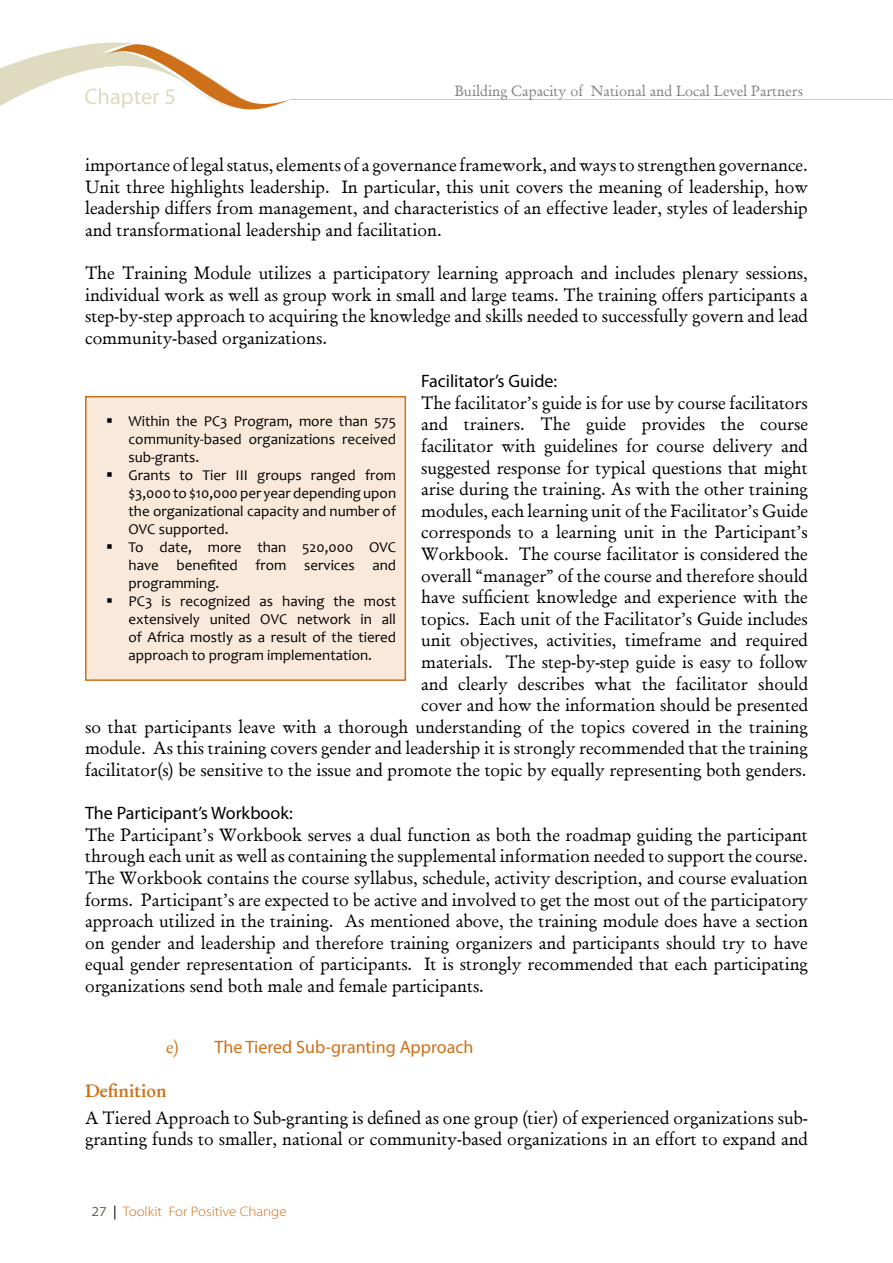
<style>
.page{position:relative;width:893px;height:1263px;background:#fff}
.page>*{position:absolute;margin:0;border:0;box-sizing:border-box;transform-origin:0 0}
.t1{font:22.5px "Myriad Pro";color:#dedbc1}
.t2{font:18px/21.6px "Garamond";color:#000;text-align:justify}
.t3{font:18px "Myriad Pro";color:#000}
.t4{font:18px "Myriad Pro";color:#ce7019}
.t5{font:700 18px "Garamond";color:#ce7019}
.t6{font:15px/18px "Candara";color:#000;text-align:justify}
.t7{font:15px "Garamond";color:#808285}
.t8{font:300 13.8px "Myriad Pro";color:#ce7019;scale:1.09 1}
.s1{font-family:"Garamond"}
.s2{font-weight:400;color:#6c6a57}
.s3{font-weight:400;color:#000}
</style>
<div class="page">
<svg style="left:0;top:43px;width:893px;height:67px"></svg>
<div style="left:86px;top:397px;width:319px;height:283px;background:#f8e9db"></div>
<div style="left:85px;top:396px;width:321px;height:285px;border:2px solid #ce7019"></div>
<p class="t1" style="left:85px;top:83px;width:93px">Chapter 5</p>
<p class="t7" style="left:455px;top:81px;width:350px">Building Capacity of National and Local Level Partners</p>
<p class="t2" style="left:85px;top:154px;width:724px">importance of legal status, elements of a governance framework, and ways to strengthen governance.<br>Unit three highlights leadership. In particular, this unit covers the meaning of leadership, how leadership differs from management, and characteristics of an effective leader, styles of leadership and transformational leadership and facilitation.</p>
<p class="t2" style="left:85px;top:262px;width:724px">The Training Module utilizes a participatory learning approach and includes plenary sessions, individual work as well as group work in small and large teams. The training offers participants a step-by-step approach to acquiring the knowledge and skills needed to successfully govern and lead community-based organizations.</p>
<p class="t3" style="left:421px;top:370px;width:138px">Facilitator’s Guide:</p>
<p class="t2" style="left:85px;top:392px;width:724px;text-align:right">The facilitator’s guide is for use by course facilitators<br>and trainers. The guide provides the course<br>facilitator with guidelines for course delivery and<br>suggested response for typical questions that might<br>arise during the training. As with the other training<br>modules, each learning unit of the Facilitator’s Guide<br>corresponds to a learning unit in the Participant’s<br>Workbook. The course facilitator is considered the<br>overall “manager” of the course and therefore should<br>have sufficient knowledge and experience with the<br>topics. Each unit of the Facilitator’s Guide includes<br>unit objectives, activities, timeframe and required<br>materials. The step-by-step guide is easy to follow<br>and clearly describes what the facilitator should<br>cover and how the information should be presented<br>so that participants leave with a thorough understanding of the topics covered in the training module. As this training covers gender and leadership it is strongly recommended that the training facilitator(s) be sensitive to the issue and promote the topic by equally representing both genders.</p>
<p class="t3" style="left:85px;top:802px;width:209px">The Participant’s Workbook:</p>
<p class="t2" style="left:85px;top:824px;width:724px">The Participant’s Workbook serves a dual function as both the roadmap guiding the participant through each unit as well as containing the supplemental information needed to support the course.<br>The Workbook contains the course syllabus, schedule, activity description, and course evaluation forms. Participant’s are expected to be active and involved to get the most out of the participatory approach utilized in the training. As mentioned above, the training module does have a section on gender and leadership and therefore training organizers and participants should try to have equal gender representation of participants. It is strongly recommended that each participating organizations send both male and female participants.</p>
<p class="t6" style="left:129px;top:412px;width:269px;text-indent:-22px">▪ Within the PC3 Program, more than 575 community-based organizations received sub-grants.</p>
<p class="t6" style="left:129px;top:466px;width:269px;text-indent:-22px">▪ Grants to Tier III groups ranged from $3,000 to $10,000 per year depending upon the organizational capacity and number of OVC supported.</p>
<p class="t6" style="left:129px;top:538px;width:269px;text-indent:-22px">▪ To date, more than 520,000 OVC have benefited from services and programming.</p>
<p class="t6" style="left:129px;top:592px;width:269px;text-indent:-22px">▪ PC3 is recognized as having the most extensively united OVC network in all of Africa mostly as a result of the tiered approach to program implementation.</p>
<p class="t4" style="left:166px;top:1036px;width:309px"><span class="s1">e)</span> The Tiered Sub-granting Approach</p>
<p class="t5" style="left:85px;top:1080px;width:83px">Definition</p>
<p class="t2" style="left:85px;top:1106px;width:724px">A Tiered Approach to Sub-granting is defined as one group (tier) of experienced organizations sub&shy;granting funds to smaller, national or community-based organizations in an effort to expand and</p>
<p class="t8" style="left:91px;top:1204px;width:181px"><span class="s2">27</span> <span class="s3">|</span> Toolkit For Positive Change</p>
</div>
